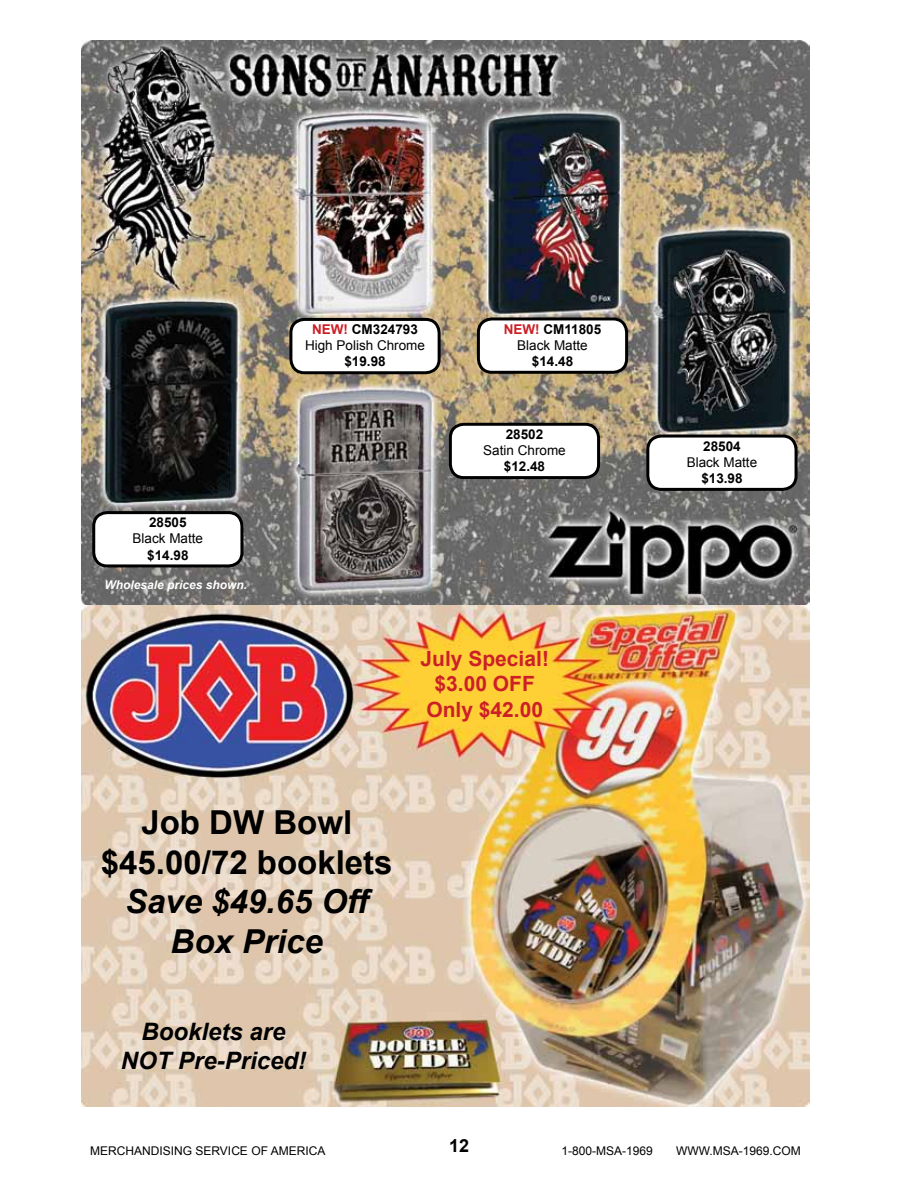
<style>
.page{position:relative;width:918px;height:1188px;background:#fff}
.page>*{position:absolute;margin:0;border:0;box-sizing:border-box;transform-origin:0 0}
.t1{font:700 33px/39.6px "Arial";color:#000;text-align:center}
.t2{font:italic 700 33px/39.6px "Arial";color:#000;text-align:center}
.t3{font:italic 700 24px/28.8px "Arial";color:#000;text-align:center}
.t4{font:700 21px/25.2px "Arial";color:#cc2027;text-align:center}
.t5{font:700 18px "Arial";color:#000}
.t6{font:13.5px/16.2px "Arial";color:#000;text-align:center}
.t7{font:700 13.5px "Arial";color:#000}
.t8{font:12px "Arial";color:#000}
.t9{font:italic 700 12px "Arial";color:#fff}
.s1{font-weight:700;color:#cc2027}
.s2{font-weight:700}
</style>
<div class="page">
<img style="left:81px;top:41px;width:729px;height:1066px">
<div style="left:648px;top:436px;width:148px;height:53px;background:#fff;border-radius:14px"></div>
<div style="left:646px;top:435px;width:152px;height:56px;border:3px solid #000;border-radius:14px"></div>
<div style="left:450px;top:424px;width:149px;height:54px;background:#fff;border-radius:14px"></div>
<div style="left:449px;top:423px;width:151px;height:56px;border:3px solid #000;border-radius:14px"></div>
<div style="left:94px;top:513px;width:148px;height:53px;background:#fff;border-radius:14px"></div>
<div style="left:92px;top:511px;width:151px;height:56px;border:3px solid #000;border-radius:14px"></div>
<div style="left:291px;top:319px;width:148px;height:54px;background:#fff;border-radius:14px"></div>
<div style="left:289px;top:318px;width:152px;height:56px;border:3px solid #000;border-radius:14px"></div>
<div style="left:478px;top:319px;width:149px;height:53px;background:#fff;border-radius:14px"></div>
<div style="left:477px;top:317px;width:151px;height:57px;border:3px solid #000;border-radius:14px"></div>
<p class="t7" style="left:149px;top:514px;width:39px">28505</p>
<p class="t6" style="left:133px;top:531px;width:72px">Black Matte</p>
<p class="t7" style="left:147px;top:546px;width:43px">$14.98</p>
<p class="t9" style="left:104px;top:577px;width:144px">Wholesale prices shown.</p>
<p class="t6" style="left:305px;top:321px;width:122px"><span class="s1">NEW!</span> <span class="s2">CM324793<br></span>High Polish Chrome</p>
<p class="t7" style="left:344px;top:353px;width:43px">$19.98</p>
<p class="t6" style="left:504px;top:321px;width:99px"><span class="s1">NEW!</span> <span class="s2">CM11805<br></span>Black Matte</p>
<p class="t7" style="left:532px;top:352px;width:43px">$14.48</p>
<p class="t7" style="left:506px;top:425px;width:39px">28502</p>
<p class="t6" style="left:483px;top:442px;width:84px">Satin Chrome</p>
<p class="t7" style="left:504px;top:458px;width:43px">$12.48</p>
<h3 class="t4" style="left:421px;top:647px;width:130px">July Special! $3.00 OFF<br>Only $42.00</h3>
<h1 class="t1" style="left:101px;top:804px;width:293px">Job DW Bowl $45.00/72 booklets</h1>
<h1 class="t2" style="left:125px;top:883px;width:245px">Save $49.65 Off<br>Box Price</h1>
<h2 class="t3" style="left:121px;top:1019px;width:187px">Booklets are<br>NOT Pre-Priced!</h2>
<p class="t7" style="left:703px;top:437px;width:39px">28504</p>
<p class="t6" style="left:687px;top:454px;width:72px">Black Matte</p>
<p class="t7" style="left:701px;top:469px;width:43px">$13.98</p>
<h3 class="t5" style="left:449px;top:1134px;width:22px">12</h3>
<p class="t8" style="left:90px;top:1143px;width:237px">MERCHANDISING SERVICE OF AMERICA</p>
<p class="t8" style="left:562px;top:1143px;width:93px">1-800-MSA-1969</p>
<p class="t8" style="left:676px;top:1143px;width:126px">WWW.MSA-1969.COM</p>
</div>
